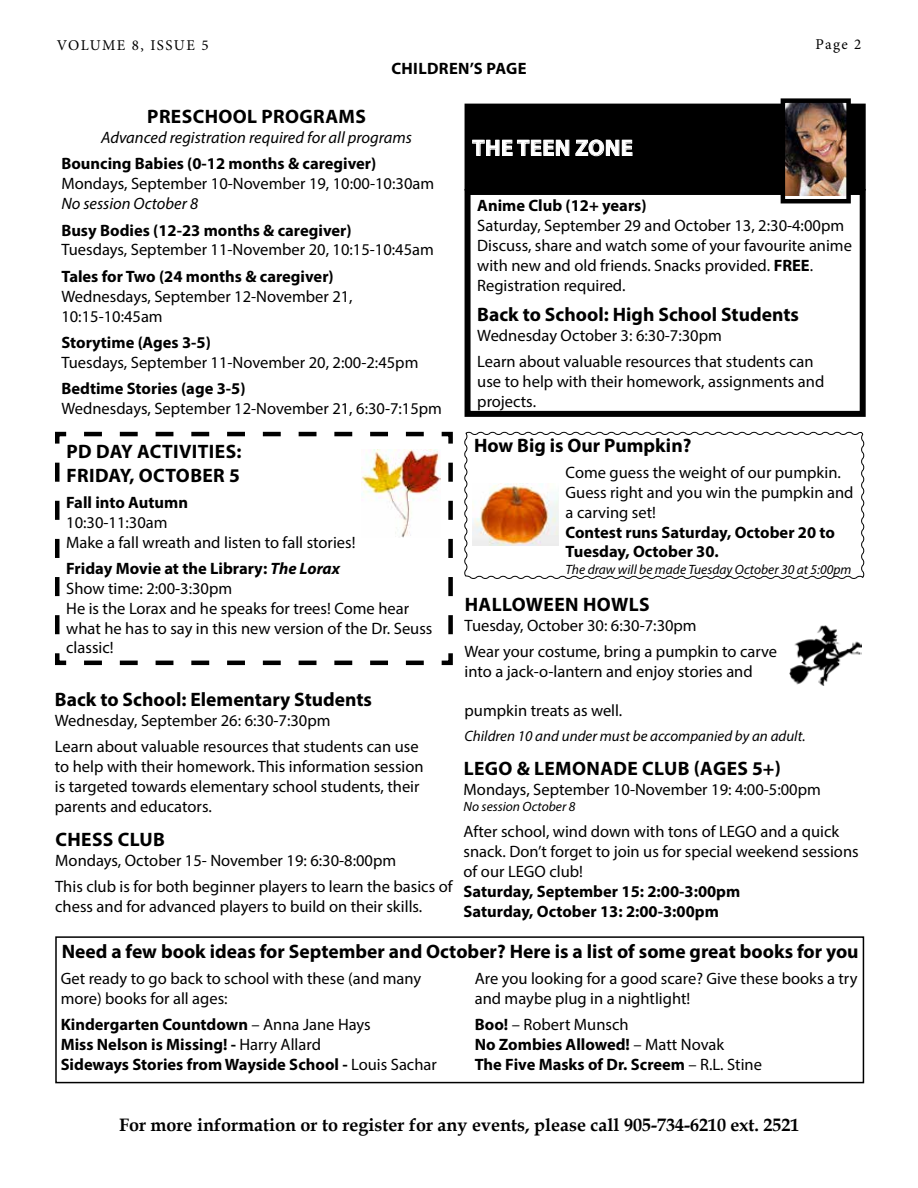
<style>
.page{position:relative;width:918px;height:1188px;background:#fff}
.page>*{position:absolute;margin:0;border:0;box-sizing:border-box;transform-origin:0 0}
.t1{font:700 22.5px "Myriad Pro";letter-spacing:.02em;color:#fff}
.t2{font:700 19.5px "Myriad Pro";color:#000}
.t3{font:700 19.5px/23.4px "Myriad Pro";letter-spacing:.02em;color:#000}
.t4{font:700 18px "Book Antiqua";color:#000}
.t5{font:16.5px/19.8px "Myriad Pro";color:#000}
.t6{font:700 16.5px/19.8px "Myriad Pro";color:#000}
.t7{font:italic 16.5px "Myriad Pro";color:#000}
.t8{font:italic 15px "Myriad Pro";color:#000}
.t9{font:15px "Minion Pro";letter-spacing:.09em;color:#000}
.t10{font:italic 13.5px "Myriad Pro";color:#000}
.s1{font-weight:700}
.s2{font-weight:700;font-style:italic}
.s3{font-weight:400}
</style>
<div class="page">
<div style="left:55px;top:936px;width:809px;height:147px;border:2px solid #000"></div>
<div style="left:465px;top:189px;width:401px;height:228px;border:6px solid #000"></div>
<div style="left:468px;top:107px;width:394px;height:80px;background:#000"></div>
<svg style="left:474px;top:139px;width:159px;height:17px"></svg>
<div style="left:465px;top:104px;width:401px;height:87px;border:8px solid #000"></div>
<img style="left:786px;top:103px;width:60px;height:93px">
<div style="left:781px;top:98px;width:70px;height:105px;border:4px solid #000"></div>
<svg style="left:55px;top:431px;width:398px;height:235px"></svg>
<img style="left:361px;top:449px;width:80px;height:89px">
<svg style="left:464px;top:431px;width:401px;height:148px"></svg>
<img style="left:472px;top:483px;width:87px;height:62px">
<img style="left:789px;top:625px;width:72px;height:61px">
<p class="t9" style="left:57px;top:35px;width:153px">VOLUME 8, ISSUE 5</p>
<p class="t9" style="left:815px;top:34px;width:48px">Page 2</p>
<p class="t6" style="left:391px;top:58px;width:38px">Children</p>
<p class="t6" style="left:470px;top:58px;width:57px">’s page</p>
<p class="t2" style="left:147px;top:104px;width:85px">Preschool</p>
<p class="t2" style="left:262px;top:104px;width:104px">Programs</p>
<p class="t7" style="left:101px;top:127px;width:312px">Advanced registration required for all programs</p>
<p class="t6" style="left:61px;top:153px;width:317px">Bouncing Babies (0-12 months &amp; caregiver)</p>
<p class="t5" style="left:61px;top:174px;width:374px">Mondays, September 10-November 19, 10:00-10:30am</p>
<p class="t7" style="left:61px;top:193px;width:138px">No session October 8</p>
<p class="t6" style="left:61px;top:220px;width:292px">Busy Bodies (12-23 months &amp; caregiver)</p>
<p class="t5" style="left:61px;top:240px;width:374px">Tuesdays, September 11-November 20, 10:15-10:45am</p>
<p class="t6" style="left:61px;top:266px;width:274px">Tales for Two (24 months &amp; caregiver)</p>
<p class="t5" style="left:61px;top:286px;width:293px">Wednesdays, September 12-November 21,<br>10:15-10:45am</p>
<p class="t6" style="left:61px;top:332px;width:151px">Storytime (Ages 3-5)</p>
<p class="t5" style="left:61px;top:352px;width:359px">Tuesdays, September 11-November 20, 2:00-2:45pm</p>
<p class="t6" style="left:61px;top:378px;width:186px">Bedtime Stories (age 3-5)</p>
<p class="t5" style="left:61px;top:399px;width:382px">Wednesdays, September 12-November 21, 6:30-7:15pm</p>
<p class="t3" style="left:66px;top:439px;width:177px">PD DAY activities:<br>Friday, October</p>
<p class="t2" style="left:229px;top:462px;width:12px">5</p>
<p class="t6" style="left:66px;top:492px;width:123px">Fall into Autumn</p>
<p class="t5" style="left:66px;top:512px;width:291px">10:30-11:30am<br>Make a fall wreath and listen to fall stories!</p>
<p class="t5" style="left:66px;top:559px;width:368px"><span class="s1">Friday Movie at the Library:</span> <span class="s2">The Lorax<br></span>Show time: 2:00-3:30pm<br>He is the Lorax and he speaks for trees! Come hear what he has to say in this new version of the Dr. Seuss classic!</p>
<p class="t2" style="left:55px;top:687px;width:319px">Back to School: Elementary Students</p>
<p class="t5" style="left:55px;top:707px;width:365px;line-height:26.5px">Wednesday, September 26: 6:30-7:30pm<br>Learn about valuable resources that students can use</p>
<p class="t5" style="left:55px;top:756px;width:370px">to help with their homework. This information session is targeted towards elementary school students, their parents and educators.</p>
<p class="t2" style="left:55px;top:827px;width:37px">Chess</p>
<p class="t2" style="left:118px;top:827px;width:13px">Club</p>
<p class="t5" style="left:55px;top:847px;width:399px;line-height:26.5px">Mondays, October 15- November 19: 6:30-8:00pm<br>This club is for both beginner players to learn the basics of</p>
<p class="t5" style="left:55px;top:896px;width:369px">chess and for advanced players to build on their skills.</p>
<h1 class="t1" style="left:472px;top:133px;width:162px">THE TEEN ZONE</h1>
<p class="t6" style="left:477px;top:195px;width:171px">Anime Club (12+ years)</p>
<p class="t5" style="left:477px;top:216px;width:376px">Saturday, September 29 and October 13, 2:30-4:00pm Discuss, share and watch some of your favourite anime with new and old friends. Snacks provided. <span class="s1">FREE</span>.<br>Registration required.</p>
<p class="t2" style="left:477px;top:302px;width:323px">Back to School: High School Students</p>
<p class="t5" style="left:477px;top:322px;width:338px;line-height:26.5px">Wednesday October 3: 6:30-7:30pm<br>Learn about valuable resources that students can</p>
<p class="t5" style="left:477px;top:371px;width:349px">use to help with their homework, assignments and projects.</p>
<p class="t2" style="left:474px;top:432px;width:219px">How Big is Our Pumpkin?</p>
<p class="t5" style="left:566px;top:463px;width:289px">Come guess the weight of our pumpkin.<br>Guess right and you win the pumpkin and a carving set!</p>
<p class="t6" style="left:566px;top:522px;width:271px">Contest runs Saturday, October 20 to<br>Tuesday, October 30.</p>
<p class="t10" style="left:566px;top:561px;width:287px">The draw will be made Tuesday October 30 at 5:00pm</p>
<p class="t2" style="left:465px;top:591px;width:14px">Halloween</p>
<p class="t2" style="left:583px;top:591px;width:14px">Howls</p>
<p class="t5" style="left:465px;top:611px;width:314px;line-height:26.5px">Tuesday, October 30: 6:30-7:30pm<br>Wear your costume, bring a pumpkin to carve</p>
<p class="t5" style="left:465px;top:661px;width:290px">into a jack-o-lantern and enjoy stories and</p>
<p class="t5" style="left:465px;top:701px;width:159px">pumpkin treats as well.</p>
<p class="t8" style="left:465px;top:727px;width:343px">Children 10 and under must be accompanied by an adult.</p>
<p class="t2" style="left:464px;top:756px;width:123px">lego &amp; Lemonade</p>
<p class="t2" style="left:642px;top:756px;width:25px">club</p>
<p class="t2" style="left:694px;top:756px;width:89px">(ages 5+)</p>
<p class="t5" style="left:464px;top:779px;width:359px">Mondays, September 10-November 19: 4:00-5:00pm</p>
<p class="t10" style="left:464px;top:798px;width:113px">No session October 8</p>
<p class="t5" style="left:464px;top:822px;width:397px">After school, wind down with tons of LEGO and a quick snack. Don’t forget to join us for special weekend sessions of our LEGO club!</p>
<p class="t6" style="left:464px;top:881px;width:278px">Saturday, September 15: 2:00-3:00pm<br>Saturday, October 13: 2:00-3:00pm</p>
<p class="t2" style="left:62px;top:939px;width:798px">Need a few book ideas for September and October? Here is a list of some great books for you</p>
<p class="t5" style="left:61px;top:968px;width:362px">Get ready to go back to school with these (and many more) books for all ages:</p>
<p class="t6" style="left:61px;top:1014px;width:378px">Kindergarten Countdown <span class="s3">– Anna Jane Hays<br></span>Miss Nelson is Missing! - <span class="s3">Harry Allard<br></span>Sideways Stories from Wayside School - <span class="s3">Louis Sachar</span></p>
<p class="t5" style="left:475px;top:968px;width:384px">Are you looking for a good scare? Give these books a try and maybe plug in a nightlight!</p>
<p class="t6" style="left:475px;top:1014px;width:289px">Boo! <span class="s3">– Robert Munsch<br></span>No Zombies Allowed! <span class="s3">– Matt Novak<br></span>The Five Masks of Dr. Screem <span class="s3">– R.L. Stine</span></p>
<p class="t4" style="left:119px;top:1112px;width:682px">For more information or to register for any events, please call 905-734-6210 ext. 2521</p>
</div>
